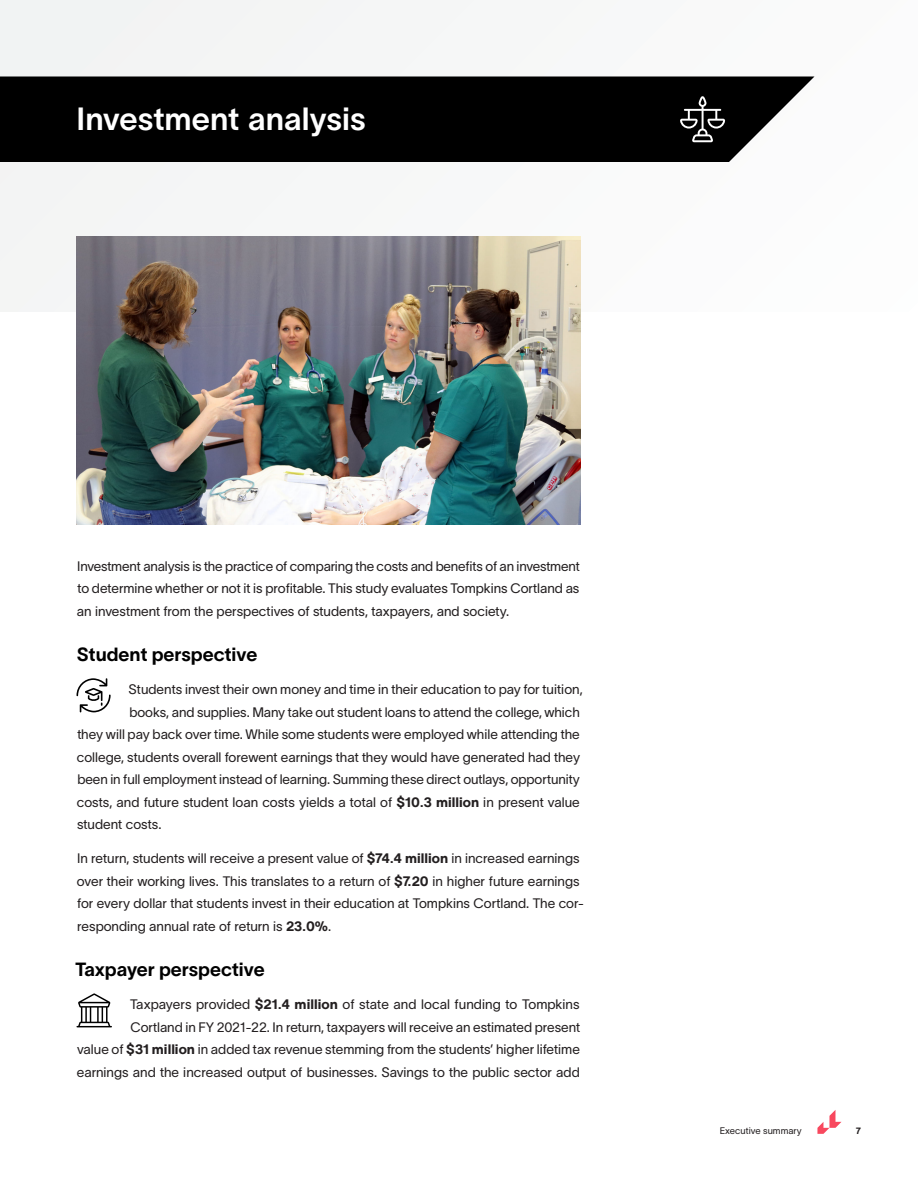
<style>
.page{position:relative;width:918px;height:1188px;background:#fff}
.page>*{position:absolute;margin:0;border:0;box-sizing:border-box;transform-origin:0 0}
.Heading_2_White{font:31.5px "TWK Lausanne 600";color:#fff}
.Heading_3_Secondary{font:18.75px "TWK Lausanne 700";color:#000}
.t1{font:13.5px/22.5px "TWK Lausanne 300";color:#231f20;text-align:justify}
.t2{font:9.3px "TWK Lausanne 300";letter-spacing:.005em;color:#231f20}
.t3{font:9px "TWK Lausanne 800";color:#231f20}
.s1{font-family:"TWK Lausanne 800"}
</style>
<div class="page">
<svg style="left:817px;top:1110px;width:24px;height:24px"></svg>
<div style="left:0;top:0;width:918px;height:312px;background:#f7f8f9"></div>
<svg style="left:77px;top:678px;width:34px;height:34px"></svg>
<svg style="left:76px;top:993px;width:36px;height:34px"></svg>
<div style="left:0;top:77px;width:814px;height:85px;background:#000"></div>
<svg style="left:680px;top:96px;width:45px;height:46px;background:#373737"></svg>
<img style="left:76px;top:237px;width:504px;height:288px">
<p class="Heading_2_White" style="left:76px;top:97px;width:291px">Investment analysis</p>
<p class="t1" style="left:77px;top:554px;width:505px">Investment analysis is the practice of comparing the costs and benefits of an investment to determine whether or not it is profitable. This study evaluates Tompkins Cortland as an investment from the perspectives of students, taxpayers, and society.</p>
<p class="Heading_3_Secondary" style="left:77px;top:641px;width:182px">Student perspective</p>
<p class="t1" style="left:129px;top:677px;width:456px">Students invest their own money and time in their education to pay for tuition,</p>
<p class="t1" style="left:130px;top:700px;width:452px">books, and supplies. Many take out student loans to attend the college, which</p>
<p class="t1" style="left:77px;top:722px;width:504px">they will pay back over time. While some students were employed while attending the</p>
<p class="t1" style="left:77px;top:745px;width:505px">college, students overall forewent earnings that they would have generated had they</p>
<p class="t1" style="left:77px;top:767px;width:504px">been in full employment instead of learning. Summing these direct outlays, opportunity</p>
<p class="t1" style="left:77px;top:790px;width:504px">costs, and future student loan costs yields a total of <span class="s1">$10.3 million</span> in present value</p>
<p class="t1" style="left:77px;top:812px;width:86px">student costs.</p>
<p class="t1" style="left:77px;top:846px;width:509px;text-align:left">In return, students will receive a present value of <span class="s1">$74.4 million</span> in increased earnings over their working lives. This translates to a return of <span class="s1">$7.20</span> in higher future earnings for every dollar that students invest in their education at Tompkins Cortland. The cor&shy;responding annual rate of return is <span class="s1">23.0%</span>.</p>
<p class="Heading_3_Secondary" style="left:75px;top:956px;width:191px">Taxpayer perspective</p>
<p class="t1" style="left:77px;top:992px;width:505px;text-align:right">Taxpayers provided <span class="s1">$21.4 million</span> of state and local funding to Tompkins Cortland in FY 2021-22. In return, taxpayers will receive an estimated present<br>value of <span class="s1">$31 million</span> in added tax revenue stemming from the students’ higher lifetime earnings and the increased output of businesses. Savings to the public sector add</p>
<p class="t2" style="left:720px;top:1124px;width:84px">Executive summary</p>
<p class="t3" style="left:856px;top:1124px;width:6px">7</p>
</div>
